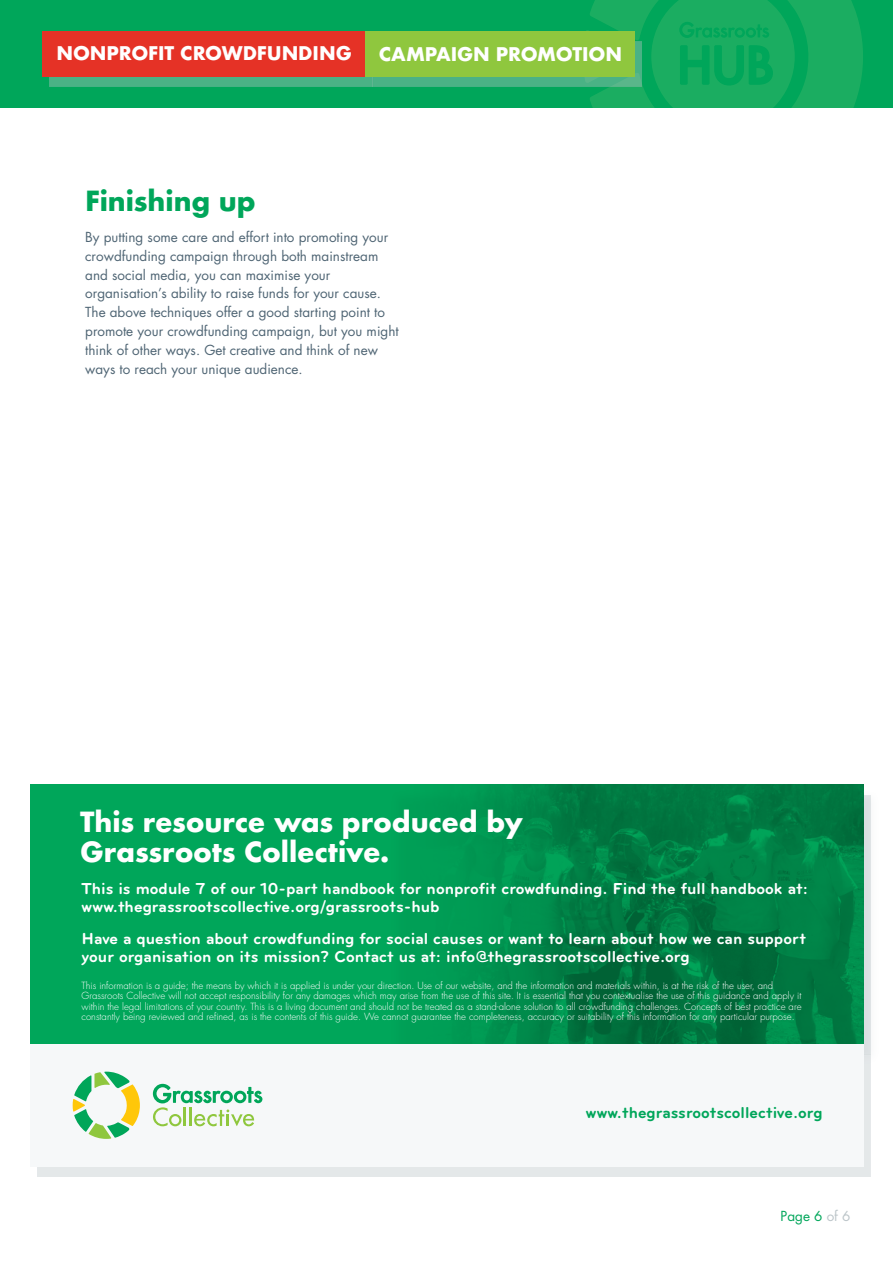
<style>
.page{position:relative;width:893px;height:1263px;background:#fff}
.page>*{position:absolute;margin:0;border:0;box-sizing:border-box;transform-origin:0 0}
.t1{font:700 27px/30px "Futura";letter-spacing:-.005em;color:#fff}
.t2{font:700 27px "Futura";letter-spacing:-.005em;color:#00a65a}
.t3{font:700 18.3px "Futura";letter-spacing:-.005em;color:#fff}
.t4{font:700 16.5px/18px "Bryant";color:#fff}
.t5{font:700 16.35px "Bryant";color:#00a65a}
.t6{font:13.5px/18.8px "Futura";color:#4f6574}
.t7{font:13.5px "Futura";color:#00a65a}
.t8{font:300 9.6px/10.5px "Futura";color:#fff}
.s1{color:#bcc5c9}
</style>
<div class="page">
<div style="left:30px;top:784px;width:834px;height:260px;background:#00a65a"></div>
<div style="left:389px;top:789px;width:491px;height:276px;background:#bcc5c9;opacity:.4"></div>
<img style="left:389px;top:784px;width:475px;height:260px">
<div style="left:37px;top:1054px;width:834px;height:123px;background:#bcc5c9;opacity:.4"></div>
<div style="left:30px;top:1044px;width:834px;height:122px;background:#f6f8f9"></div>
<svg style="left:73px;top:1072px;width:67px;height:67px"></svg>
<svg style="left:153px;top:1084px;width:109px;height:42px"></svg>
<div style="left:0;top:0;width:893px;height:107px;background:#00a65a"></div>
<svg style="left:586px;top:0;width:277px;height:107px"></svg>
<div style="left:49px;top:41px;width:324px;height:46px;background:#bcc5c9;opacity:.4"></div>
<div style="left:43px;top:31px;width:323px;height:45px;background:#e53226"></div>
<div style="left:373px;top:41px;width:269px;height:46px;background:#bcc5c9;opacity:.4"></div>
<div style="left:366px;top:31px;width:269px;height:45px;background:#8fc73e"></div>
<h2 class="t3" style="left:56px;top:40px;width:297px">NONPROFIT CROWDFUNDING</h2>
<h2 class="t3" style="left:379px;top:40px;width:245px">CAMPAIGN PROMOTION</h2>
<h1 class="t2" style="left:85px;top:181px;width:172px">Finishing up</h1>
<p class="t6" style="left:85px;top:228px;width:315px">By putting some care and effort into promoting your crowdfunding campaign through both mainstream and social media, you can maximise your organisation’s ability to raise funds for your cause.<br>The above techniques offer a good starting point to promote your crowdfunding campaign, but you might think of other ways. Get creative and think of new ways to reach your unique audience.</p>
<h1 class="t1" style="left:80px;top:807px;width:444px">This resource was produced by<br>Grassroots Collective.</h1>
<h3 class="t4" style="left:81px;top:880px;width:728px">This is module 7 of our 10-part handbook for nonprofit crowdfunding. Find the full handbook at: www.thegrassrootscollective.org/grassroots-hub</h3>
<h3 class="t4" style="left:81px;top:929px;width:726px">Have a question about crowdfunding for social causes or want to learn about how we can support your organisation on its mission? Contact us at: info@thegrassrootscollective.org</h3>
<p class="t8" style="left:81px;top:980px;width:722px">This information is a guide; the means by which it is applied is under your direction. Use of our website, and the information and materials within, is at the risk of the user, and Grassroots Collective will not accept responsibility for any damages which may arise from the use of this site. It is essential that you contextualise the use of this guidance and apply it within the legal limitations of your country. This is a living document and should not be treated as a stand-alone solution to all crowdfunding challenges. Concepts of best practice are constantly being reviewed and refined, as is the contents of this guide. We cannot guarantee the completeness, accuracy or suitability of this information for any particular purpose.</p>
<h3 class="t5" style="left:586px;top:1103px;width:238px">www.thegrassrootscollective.org</h3>
<h3 class="t7" style="left:781px;top:1207px;width:71px">Page 6 <span class="s1">of 6</span></h3>
</div>
